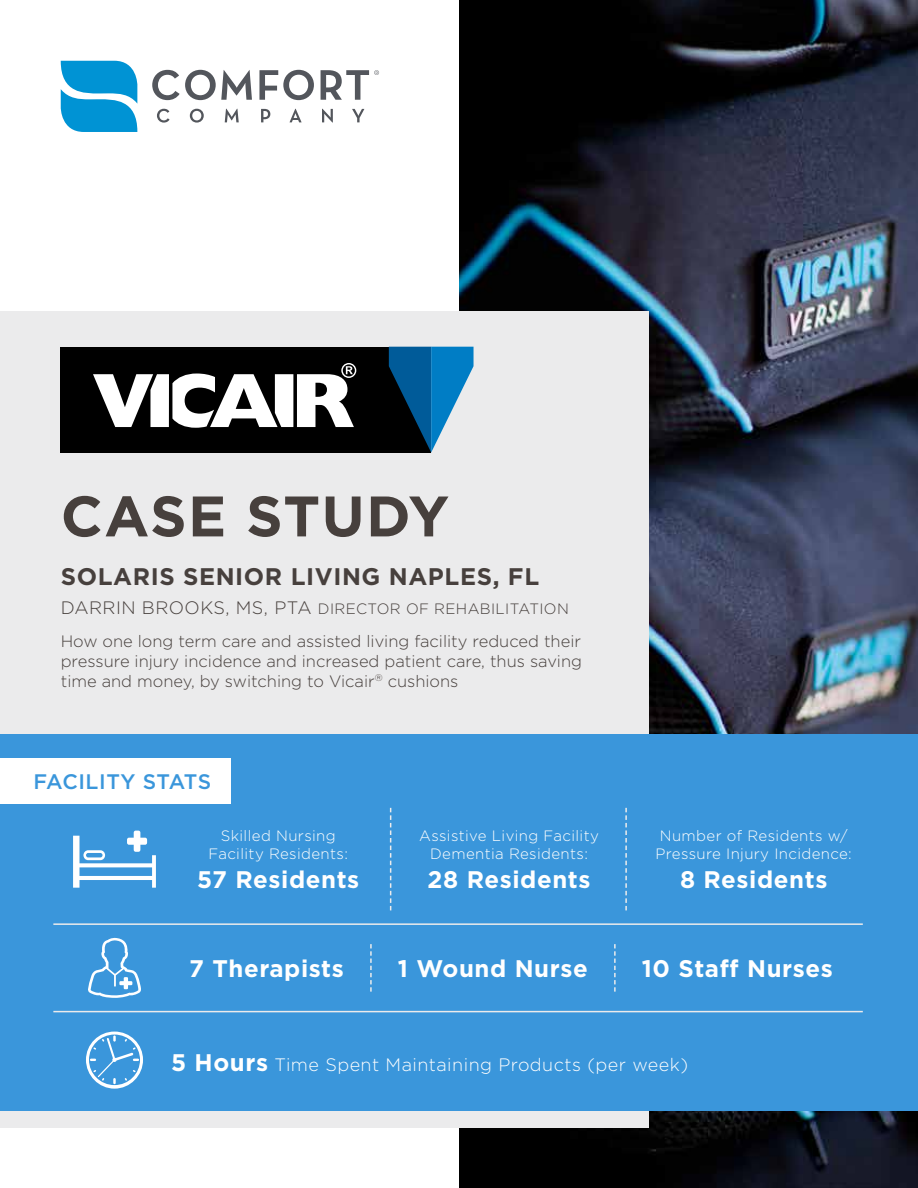
<style>
.page{position:relative;width:918px;height:1188px;background:#fff}
.page>*{position:absolute;margin:0;border:0;box-sizing:border-box;transform-origin:0 0}
.t1{font:700 57px "Gotham";letter-spacing:.025em;color:#47403d}
.t2{font:700 24px "Gotham";letter-spacing:.025em;color:#fff}
.t3{font:700 24px "Gotham";letter-spacing:.025em;color:#47403d}
.t4{font:500 21px "Gotham";letter-spacing:.01em;color:#3a96db}
.t5{font:300 18px "Gotham";letter-spacing:.025em;color:#fff}
.t6{font:300 16.5px/19.8px "Gotham";color:#47403d;text-align:justify}
.t7{font:300 15px/18px "Gotham";letter-spacing:.025em;color:#fff;text-align:center}
.t8{font:300 15px "Gotham";letter-spacing:.025em;color:#47403d}
.s1{font-size:18px}
.s2{font-weight:700;font-size:24px}
</style>
<div class="page">
<img style="left:459px;top:0;width:459px;height:1188px">
<div style="left:0;top:311px;width:649px;height:816px;background:#ebebec"></div>
<div style="left:0;top:734px;width:918px;height:377px;background:#3a96db"></div>
<div style="left:61px;top:347px;width:370px;height:106px;background:#000"></div>
<svg style="left:93px;top:363px;width:263px;height:65px"></svg>
<svg style="left:389px;top:347px;width:85px;height:106px"></svg>
<svg style="left:61px;top:61px;width:76px;height:71px;background:#28a4da"></svg>
<svg style="left:152px;top:70px;width:100px;height:30px"></svg>
<svg style="left:259px;top:70px;width:55px;height:30px"></svg>
<svg style="left:157px;top:109px;width:13px;height:14px"></svg>
<svg style="left:190px;top:109px;width:14px;height:14px"></svg>
<svg style="left:225px;top:109px;width:14px;height:13px"></svg>
<svg style="left:261px;top:109px;width:9px;height:13px"></svg>
<svg style="left:290px;top:109px;width:12px;height:13px"></svg>
<svg style="left:322px;top:109px;width:11px;height:14px"></svg>
<svg style="left:352px;top:109px;width:12px;height:13px"></svg>
<svg style="left:321px;top:70px;width:58px;height:30px"></svg>
<div style="left:0;top:758px;width:230px;height:46px;background:#fff"></div>
<svg style="left:390px;top:808px;width:1px;height:102px"></svg>
<svg style="left:370px;top:944px;width:2px;height:48px"></svg>
<svg style="left:625px;top:808px;width:2px;height:102px"></svg>
<svg style="left:614px;top:944px;width:2px;height:48px"></svg>
<svg style="left:86px;top:1032px;width:57px;height:57px"></svg>
<svg style="left:88px;top:938px;width:53px;height:60px"></svg>
<svg style="left:73px;top:831px;width:83px;height:57px"></svg>
<hr style="left:53px;top:923px;width:810px;height:2px;background:#ebebec">
<hr style="left:53px;top:1011px;width:810px;height:1px;background:#ebebec">
<h1 class="t1" style="left:61px;top:483px;width:390px">CASE STUDY</h1>
<h2 class="t3" style="left:61px;top:563px;width:480px">SOLARIS SENIOR LIVING NAPLES, FL</h2>
<p class="t8" style="left:61px;top:600px;width:510px"><span class="s1">DARRIN BROOKS, MS, PTA</span> DIRECTOR OF REHABILITATION</p>
<p class="t6" style="left:61px;top:631px;width:523px">How one long term care and assisted living facility reduced their pressure injury incidence and increased patient care, thus saving time and money, by switching to Vicair<sup>®</sup> cushions</p>
<p class="t4" style="left:34px;top:769px;width:179px">FACILITY STATS</p>
<p class="t7" style="left:209px;top:827px;width:141px">Skilled Nursing<br>Facility Residents:</p>
<h2 class="t2" style="left:197px;top:866px;width:164px">57 Residents</h2>
<h2 class="t2" style="left:189px;top:954px;width:156px">7 Therapists</h2>
<p class="t7" style="left:419px;top:827px;width:181px">Assistive Living Facility<br>Dementia Residents:</p>
<h2 class="t2" style="left:428px;top:866px;width:164px">28 Residents</h2>
<h2 class="t2" style="left:398px;top:954px;width:191px">1 Wound Nurse</h2>
<p class="t7" style="left:656px;top:827px;width:198px;text-align:left">Number of Residents w/<br>Pressure Injury Incidence:</p>
<h2 class="t2" style="left:680px;top:866px;width:149px">8 Residents</h2>
<h2 class="t2" style="left:642px;top:954px;width:192px">10 Staff Nurses</h2>
<p class="t5" style="left:171px;top:1055px;width:519px"><span class="s2">5 Hours</span> Time Spent Maintaining Products (per week)</p>
</div>
